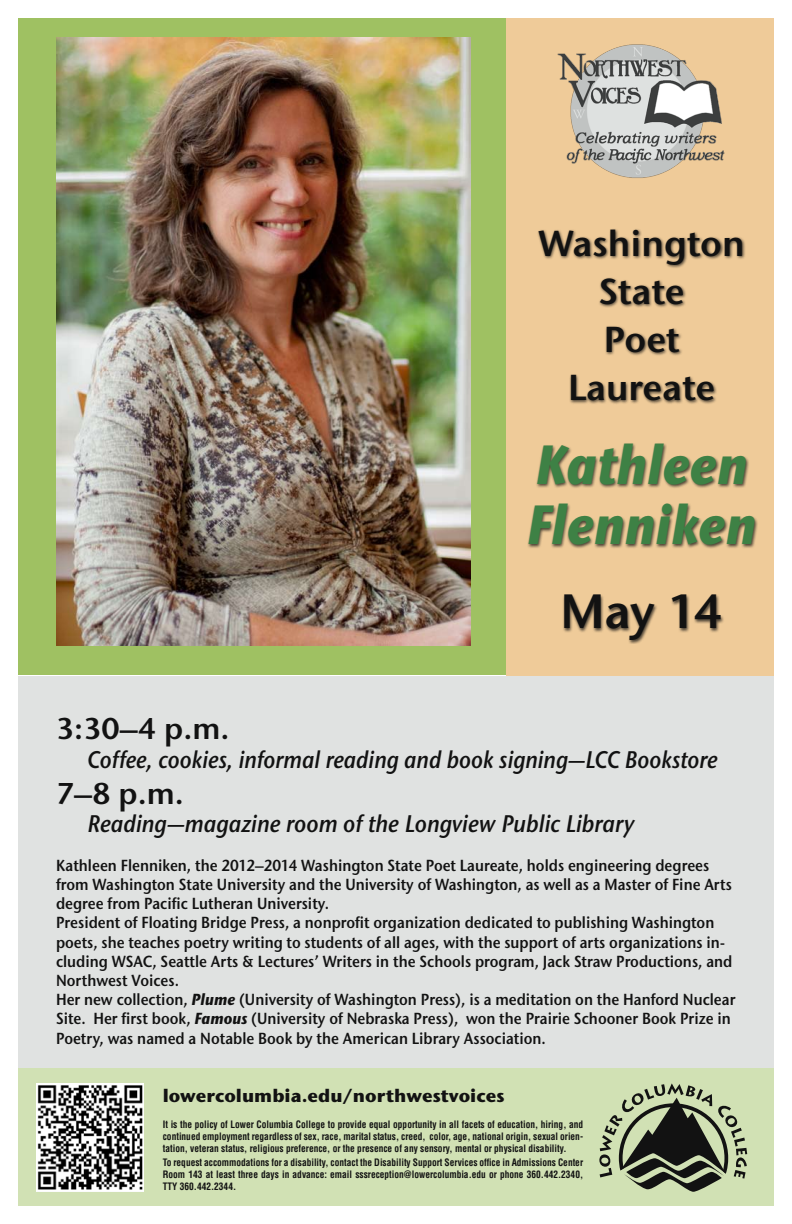
<style>
.page{position:relative;width:792px;height:1224px;background:#fff}
.page>*{position:absolute;margin:0;border:0;box-sizing:border-box;transform-origin:0 0}
.t1{font:italic 700 55px/60px "Stone Sans ITC";color:#3e8145;scale:.9 1}
.t2{font:48px "Stone Sans ITC Semi";color:#121212}
.t3{font:36px/48px "Stone Sans ITC Semi";color:#121212;text-align:center}
.t4{font:30px "Stone Sans ITC Semi";color:#121212}
.t5{font:italic 24px "Stone Sans ITC Semi";color:#121212;scale:.88 1}
.t6{font:italic 24px "Stone Sans ITC Semi";color:#121212;scale:.9 1}
.t7{font:700 18px "Stone Sans ITC";color:#121212}
.t8{font:16px/19.2px "Stone Sans ITC Semi";color:#121212;scale:.9 1}
.t9{font:700 condensed 10px/12px "Helvetica";color:#121212;text-align:justify;scale:.94 1}
.s1{font-family:"Stone Sans ITC";font-weight:700;font-style:italic}
</style>
<div class="page">
<div style="left:18px;top:18px;width:489px;height:657px;background:#9fc162"></div>
<div style="left:507px;top:18px;width:267px;height:667px;background:#efcb99"></div>
<img style="left:56px;top:37px;width:415px;height:609px">
<img style="left:557px;top:44px;width:168px;height:134px">
<div style="left:527px;top:229px;width:232px;height:415px;background:#121212;opacity:.75"></div>
<div style="left:18px;top:676px;width:756px;height:393px;background:#e0e2e1"></div>
<div style="left:18px;top:1068px;width:756px;height:138px;background:#d1e1b4"></div>
<svg style="left:599px;top:1084px;width:148px;height:108px"></svg>
<img style="left:36px;top:1083px;width:108px;height:108px">
<h3 class="t3" style="left:539px;top:219px;width:208px">Washington<br>State<br>Poet<br>Laureate</h3>
<h1 class="t1" style="left:527px;top:435px;width:256px">Kathleen<br>Flenniken</h1>
<h2 class="t2" style="left:560px;top:581px;width:164px">May 14</h2>
<h3 class="t4" style="left:56px;top:710px;width:175px">3:30–4 p.m.</h3>
<h3 class="t5" style="left:88px;top:745px;width:718px">Coffee, cookies, informal reading and book signing—LCC Bookstore</h3>
<h3 class="t4" style="left:56px;top:774px;width:130px">7–8 p.m.</h3>
<h3 class="t6" style="left:88px;top:809px;width:609px">Reading—magazine room of the Longview Public Library</h3>
<p class="t8" style="left:56px;top:855px;width:757px">Kathleen Flenniken, the 2012–2014 Washington State Poet Laureate, holds engineering degrees from Washington State University and the University of Washington, as well as a Master of Fine Arts degree from Pacific Lutheran University.<br>President of Floating Bridge Press, a nonprofit organization dedicated to publishing Washington poets, she teaches poetry writing to students of all ages, with the support of arts organizations in&shy;cluding WSAC, Seattle Arts &amp; Lectures’ Writers in the Schools program, Jack Straw Productions, and Northwest Voices.<br>Her new collection, <span class="s1">Plume</span> (University of Washington Press), is a meditation on the Hanford Nuclear Site. Her first book, <span class="s1">Famous</span> (University of Nebraska Press), won the Prairie Schooner Book Prize in Poetry, was named a Notable Book by the American Library Association.</p>
<p class="t7" style="left:163px;top:1084px;width:343px">lowercolumbia.edu/northwestvoices</p>
<p class="t9" style="left:163px;top:1118px;width:449px">It is the policy of Lower Columbia College to provide equal opportunity in all facets of education, hiring, and continued employment regardless of sex, race, marital status, creed, color, age, national origin, sexual orien&shy;tation, veteran status, religious preference, or the presence of any sensory, mental or physical disability.</p>
<p class="t9" style="left:163px;top:1156px;width:449px">To request accommodations for a disability, contact the Disability Support Services office in Admissions Center Room 143 at least three days in advance: email sssreception@lowercolumbia.edu or phone 360.442.2340, TTY 360.442.2344.</p>
</div>
